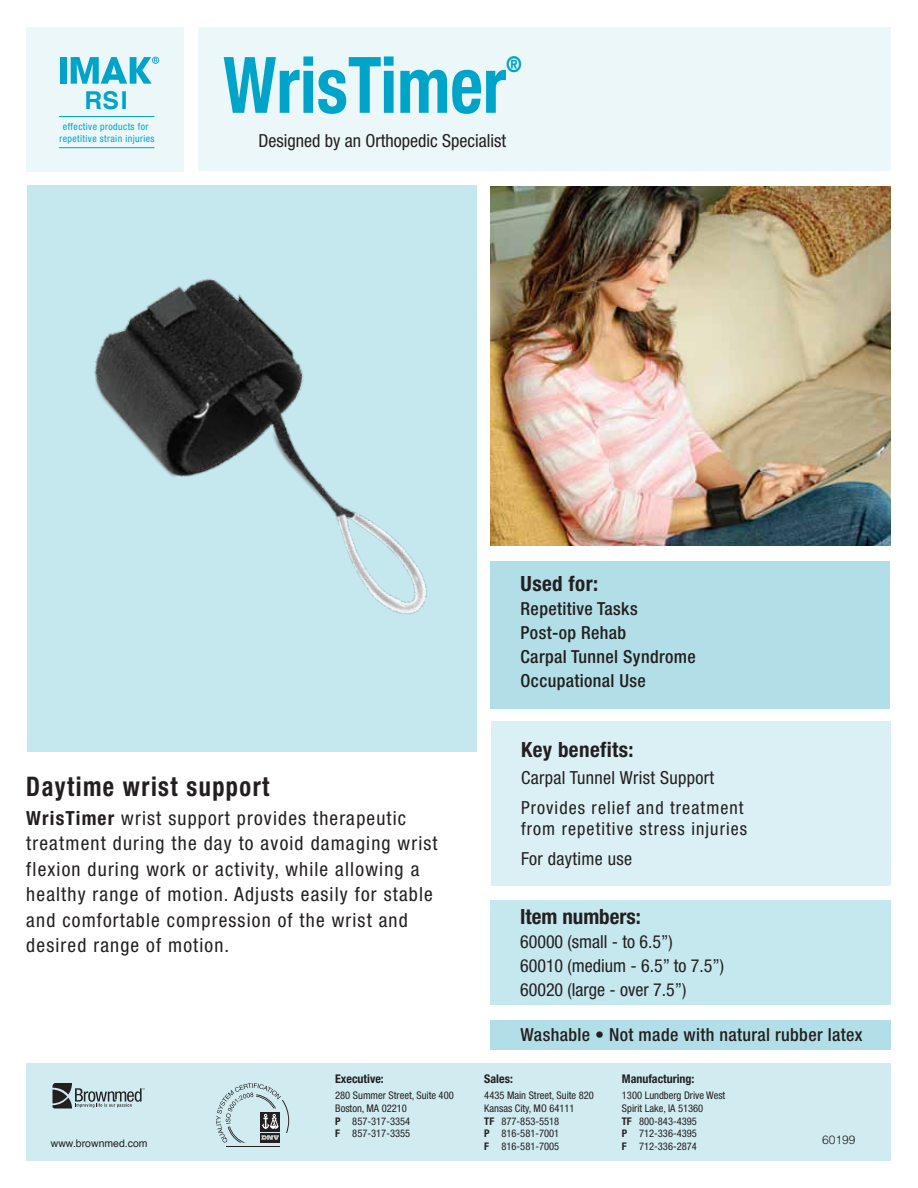
<style>
.page{position:relative;width:918px;height:1188px;background:#fff}
.page>*{position:absolute;margin:0;border:0;box-sizing:border-box;transform-origin:0 0}
.t1{font:700 condensed 78px "Helvetica Neue";color:#00a4c8;scale:.9 1}
.t2{font:700 condensed 27px "Helvetica Neue";letter-spacing:.06em;color:#231f20;scale:.9 1}
.t3{font:700 24.6px "Helvetica";color:#00a4c8}
.t4{font:700 condensed 21.9px "Helvetica Neue";color:#00a4c8;scale:.9 1}
.t5{font:700 condensed 21px "Helvetica Neue";letter-spacing:.02em;color:#231f20}
.t6{font:700 condensed 21px "Helvetica Neue";color:#231f20}
.t7{font:condensed 19.5px/25.5px "Helvetica Neue";letter-spacing:.06em;color:#231f20}
.t8{font:500 condensed 18px/24px "Helvetica Neue";letter-spacing:.02em;color:#231f20}
.t9{font:condensed 18px/24px "Helvetica Neue";color:#231f20}
.t10{font:condensed 18px/30px "Helvetica Neue";letter-spacing:.06em;color:#231f20}
.t11{font:700 condensed 12px "Helvetica Neue";color:#231f20}
.t12{font:300 12px "Helvetica";color:#231f20}
.t13{font:condensed 10.5px/12.6px "Helvetica Neue";color:#231f20}
.t14{font:10.5px "Helvetica";color:#231f20}
.t15{font:condensed 9.9px/11.9px "Helvetica Neue";letter-spacing:.04em;color:#00a4c8;text-align:center}
.s1{font-weight:700}
</style>
<div class="page">
<div style="left:27px;top:1064px;width:864px;height:97px;background:#d0ecf1"></div>
<div style="left:491px;top:1021px;width:400px;height:29px;background:#b2dfe7"></div>
<div style="left:491px;top:561px;width:399px;height:148px;background:#b2dfe7"></div>
<div style="left:491px;top:722px;width:400px;height:164px;background:#dbf0f4"></div>
<div style="left:491px;top:900px;width:400px;height:105px;background:#c5e8ee"></div>
<div style="left:26px;top:27px;width:158px;height:144px;background:#ecf7f9"></div>
<div style="left:198px;top:27px;width:692px;height:144px;background:#ecf7f9"></div>
<div style="left:27px;top:185px;width:449px;height:566px;background:#c5e8ee"></div>
<svg style="left:52px;top:1083px;width:93px;height:25px"></svg>
<hr style="left:226px;top:1146px;width:54px;height:1px;background:#231f20">
<svg style="left:216px;top:1083px;width:73px;height:60px"></svg>
<div style="left:60px;top:57px;width:7px;height:27px;background:#00a4c8"></div>
<svg style="left:71px;top:57px;width:88px;height:27px"></svg>
<hr style="left:59px;top:147px;width:95px;height:1px;background:#00a4c8">
<hr style="left:59px;top:116px;width:95px;height:1px;background:#00a4c8">
<img style="left:623px;top:186px;width:267px;height:359px">
<img style="left:26px;top:171px;width:597px;height:564px">
<p class="t3" style="left:84px;top:80px;width:45px">RSI</p>
<p class="t15" style="left:60px;top:120px;width:97px">effective products for repetitive strain injuries</p>
<h1 class="t1" style="left:223px;top:38px;width:316px">WrisTimer</h1>
<p class="t4" style="left:506px;top:51px;width:19px">®</p>
<p class="t9" style="left:259px;top:128px;width:249px">Designed by an Orthopedic Specialist</p>
<p class="t5" style="left:521px;top:571px;width:79px">Used for:</p>
<p class="t8" style="left:521px;top:596px;width:177px">Repetitive Tasks<br>Post-op Rehab<br>Carpal Tunnel Syndrome<br>Occupational Use</p>
<h2 class="t2" style="left:26px;top:770px;width:272px">Daytime wrist support</h2>
<p class="t7" style="left:26px;top:805px;width:413px"><span class="s1">WrisTimer</span> wrist support provides therapeutic treatment during the day to avoid damaging wrist flexion during work or activity, while allowing a healthy range of motion. Adjusts easily for stable and comfortable compression of the wrist and desired range of motion.</p>
<p class="t5" style="left:521px;top:737px;width:114px">Key benefits:</p>
<p class="t10" style="left:521px;top:763px;width:224px">Carpal Tunnel Wrist Support<br>Provides relief and treatment</p>
<p class="t10" style="left:521px;top:814px;width:228px">from repetitive stress injuries<br>For daytime use</p>
<p class="t6" style="left:520px;top:904px;width:122px">Item numbers:</p>
<p class="t9" style="left:520px;top:929px;width:205px">60000 (small - to 6.5”)<br>60010 (medium - 6.5” to 7.5”)<br>60020 (large - over 7.5”)</p>
<p class="t8" style="left:521px;top:1022px;width:343px">Washable • Not made with natural rubber latex</p>
<p class="t11" style="left:484px;top:1071px;width:30px">Sales:</p>
<p class="t13" style="left:484px;top:1089px;width:111px">4435 Main Street, Suite 820<br>Kansas City, MO 64111<br><span class="s1">TF</span> 877-853-5518<br><span class="s1">P</span> 816-581-7001<br><span class="s1">F</span> 816-581-7005</p>
<p class="t11" style="left:622px;top:1071px;width:74px">Manufacturing:</p>
<p class="t11" style="left:335px;top:1071px;width:50px">Executive:</p>
<p class="t13" style="left:335px;top:1089px;width:120px">280 Summer Street, Suite 400<br>Boston, MA 02210<br><span class="s1">P</span> 857-317-3354<br><span class="s1">F</span> 857-317-3355</p>
<p class="t13" style="left:622px;top:1089px;width:105px">1300 Lundberg Drive West<br>Spirit Lake, IA 51360<br><span class="s1">TF</span> 800-843-4395<br><span class="s1">P</span> 712-336-4395<br><span class="s1">F</span> 712-336-2874</p>
<p class="t14" style="left:51px;top:1136px;width:98px">www.brownmed.com</p>
<p class="t12" style="left:822px;top:1132px;width:35px">60199</p>
</div>
